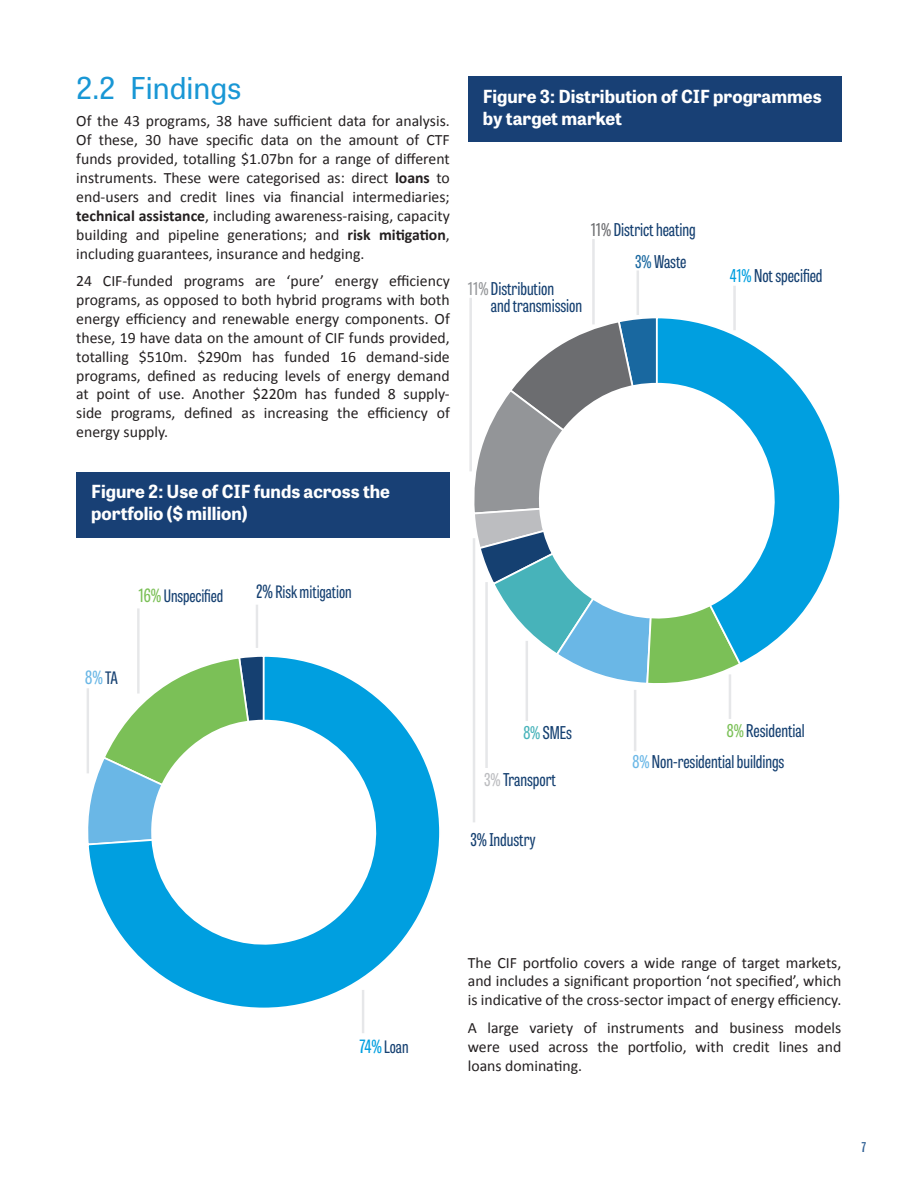
<style>
.page{position:relative;width:919px;height:1189px;background:#fff}
.page>*{position:absolute;margin:0;border:0;box-sizing:border-box;transform-origin:0 0}
.t1{font:30px "Tablet Gothic";color:#1997d5}
.t2{font:18.3px "Tablet Gothic Compressed";color:#6ab7e6}
.t3{font:700 18px/21.6px "Tablet Gothic";color:#fff}
.t4{font:17.55px/16.8px "Tablet Gothic Compressed";color:#154071}
.t5{font:17.1px "Tablet Gothic Compressed";color:#154071}
.t6{font:15.75px/18.9px "Calibri";color:#231f20;text-align:justify}
.t7{font:600 13.5px "Tablet Gothic Compressed";color:#326296}
.s1{font-weight:700}
.s2{color:#939598}
.s3{color:#6c6d70}
.s4{color:#1968a0}
.s5{color:#009fe0}
.s6{font-size:18.3px;color:#7bc057}
.s7{font-size:18.3px}
.s8{font-size:17.1px;color:#154071}
.s9{color:#47b3ba}
.s10{color:#bcbdc0}
.s11{color:#7bc057}
.s12{color:#6ab7e6}
.s13{font-size:18.3px;color:#009fe0}
</style>
<div class="page">
<div style="left:76px;top:472px;width:374px;height:65px;background:#184075"></div>
<div style="left:468px;top:77px;width:373px;height:65px;background:#184075"></div>
<svg style="left:88px;top:656px;width:352px;height:352px"></svg>
<svg style="left:149px;top:720px;width:243px;height:229px"></svg>
<hr style="left:362px;top:990px;width:2px;height:43px;background:#e6e7e9">
<hr style="left:256px;top:605px;width:2px;height:43px;background:#e6e7e9">
<hr style="left:87px;top:688px;width:2px;height:85px;background:#e6e7e9">
<hr style="left:137px;top:608px;width:3px;height:85px;background:#e6e7e9">
<svg style="left:474px;top:318px;width:260px;height:365px"></svg>
<svg style="left:654px;top:318px;width:186px;height:348px"></svg>
<svg style="left:536px;top:383px;width:255px;height:240px"></svg>
<hr style="left:592px;top:239px;width:3px;height:85px;background:#e6e7e9">
<hr style="left:636px;top:270px;width:3px;height:45px;background:#e6e7e9">
<hr style="left:733px;top:286px;width:3px;height:44px;background:#e6e7e9">
<hr style="left:469px;top:298px;width:3px;height:173px;background:#e6e7e9">
<hr style="left:729px;top:674px;width:2px;height:45px;background:#e6e7e9">
<hr style="left:634px;top:690px;width:2px;height:61px;background:#e6e7e9">
<hr style="left:525px;top:641px;width:3px;height:80px;background:#e6e7e9">
<hr style="left:485px;top:582px;width:3px;height:186px;background:#e6e7e9">
<hr style="left:473px;top:538px;width:2px;height:284px;background:#e6e7e9">
<h1 class="t1" style="left:76px;top:67px;width:167px">2.2 Findings</h1>
<p class="t6" style="left:76px;top:112px;width:375px">Of the 43 programs, 38 have sufficient data for analysis.<br>Of these, 30 have specific data on the amount of CTF funds provided, totalling $1.07bn for a range of different instruments. These were categorised as: direct <span class="s1">loans</span> to end-users and credit lines via financial intermediaries; <span class="s1">technical assistance</span>, including awareness-raising, capacity building and pipeline generations; and <span class="s1">risk mitigation</span>, including guarantees, insurance and hedging.</p>
<p class="t6" style="left:76px;top:271px;width:375px">24 CIF-funded programs are ‘pure’ energy efficiency programs, as opposed to both hybrid programs with both energy efficiency and renewable energy components. Of these, 19 have data on the amount of CIF funds provided, totalling $510m. $290m has funded 16 demand-side programs, defined as reducing levels of energy demand at point of use. Another $220m has funded 8 supply&shy;side programs, defined as increasing the efficiency of energy supply.</p>
<p class="t3" style="left:91px;top:480px;width:300px">Figure 2: Use of CIF funds across the portfolio ($ million)</p>
<p class="t3" style="left:483px;top:85px;width:340px">Figure 3: Distribution of CIF programmes by target market</p>
<p class="t4" style="left:491px;top:280px;width:93px;text-indent:-23px"><span class="s2">11%</span> Distribution<br>and transmission</p>
<p class="t4" style="left:591px;top:221px;width:107px"><span class="s3">11%</span> District heating</p>
<p class="t4" style="left:635px;top:252px;width:53px"><span class="s4">3%</span> Waste</p>
<p class="t4" style="left:730px;top:266px;width:94px"><span class="s5">41%</span> Not specified</p>
<p class="t5" style="left:138px;top:584px;width:86px"><span class="s6">16%</span> Unspecified</p>
<p class="t5" style="left:256px;top:580px;width:97px"><span class="s7">2%</span> Risk mitigation</p>
<p class="t2" style="left:85px;top:665px;width:34px">8% <span class="s8">TA</span></p>
<p class="t4" style="left:523px;top:723px;width:50px"><span class="s9">8%</span> SMEs</p>
<p class="t4" style="left:484px;top:771px;width:73px"><span class="s10">3%</span> Transport</p>
<p class="t4" style="left:470px;top:831px;width:66px">3% Industry</p>
<p class="t4" style="left:727px;top:721px;width:79px"><span class="s11">8%</span> Residential</p>
<p class="t4" style="left:632px;top:753px;width:153px"><span class="s12">8%</span> Non-residential buildings</p>
<p class="t5" style="left:360px;top:1035px;width:50px"><span class="s13">74%</span> Loan</p>
<p class="t6" style="left:468px;top:953px;width:375px">The CIF portfolio covers a wide range of target markets, and includes a significant proportion ‘not specified’, which is indicative of the cross-sector impact of energy efficiency.</p>
<p class="t6" style="left:468px;top:1018px;width:375px">A large variety of instruments and business models were used across the portfolio, with credit lines and loans dominating.</p>
<p class="t7" style="left:862px;top:1138px;width:6px">7</p>
</div>
